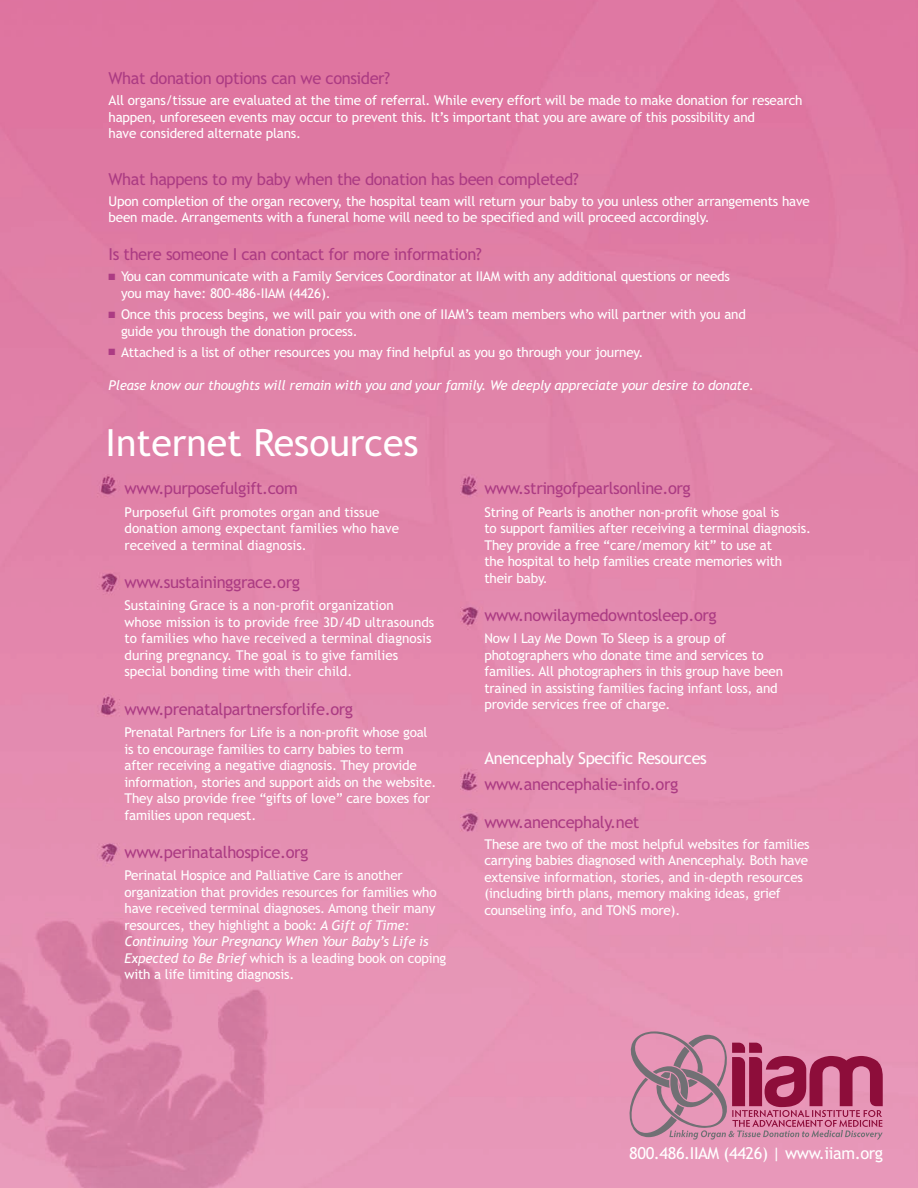
<style>
.page{position:relative;width:918px;height:1188px;background:#fff}
.page>*{position:absolute;margin:0;border:0;box-sizing:border-box;transform-origin:0 0}
.t1{font:37.5px "Trebuchet MS";color:#fff}
.t2{font:16.5px "Trebuchet MS";letter-spacing:-.025em;color:#ac3b83}
.t3{font:16.5px "Trebuchet MS";letter-spacing:-.025em;color:#fff}
.t4{font:13.5px/16.5px "Trebuchet MS";letter-spacing:-.015em;color:#fff}
.t5{font:italic 13.5px "Trebuchet MS";letter-spacing:-.015em;color:#fff}
.s1{color:#ac3b83}
.s2{font-style:italic}
</style>
<div class="page">
<img style="left:0;top:0;width:918px;height:1188px">
<svg style="left:630px;top:1031px;width:253px;height:109px;background:#c57494"></svg>
<p class="t2" style="left:109px;top:69px;width:283px">What donation options can we consider?</p>
<p class="t4" style="left:109px;top:92px;width:696px">All organs/tissue are evaluated at the time of referral. While every effort will be made to make donation for research happen, unforeseen events may occur to prevent this. It’s important that you are aware of this possibility and<br>have considered alternate plans.</p>
<p class="t2" style="left:109px;top:169px;width:472px">What happens to my baby when the donation has been completed?</p>
<p class="t4" style="left:109px;top:193px;width:703px">Upon completion of the organ recovery, the hospital team will return your baby to you unless other arrangements have been made. Arrangements with a funeral home will need to be specified and will proceed accordingly.</p>
<p class="t2" style="left:109px;top:245px;width:375px">Is there someone I can contact for more information?</p>
<p class="t4" style="left:121px;top:269px;width:611px;text-indent:-12px"><span class="s1">■</span> You can communicate with a Family Services Coordinator at IIAM with any additional questions or needs you may have: 800-486-IIAM (4426).</p>
<p class="t4" style="left:121px;top:306px;width:626px;text-indent:-12px"><span class="s1">■</span> Once this process begins, we will pair you with one of IIAM’s team members who will partner with you and guide you through the donation process.</p>
<p class="t4" style="left:109px;top:344px;width:536px"><span class="s1">■</span> Attached is a list of other resources you may find helpful as you go through your journey.</p>
<p class="t5" style="left:109px;top:377px;width:647px">Please know our thoughts will remain with you and your family. We deeply appreciate your desire to donate.</p>
<h1 class="t1" style="left:106px;top:421px;width:315px">Internet Resources</h1>
<p class="t2" style="left:124px;top:479px;width:175px">www.purposefulgift.com</p>
<p class="t4" style="left:124px;top:504px;width:276px">Purposeful Gift promotes organ and tissue donation among expectant families who have received a terminal diagnosis.</p>
<p class="t2" style="left:124px;top:573px;width:177px">www.sustaininggrace.org</p>
<p class="t4" style="left:124px;top:598px;width:311px">Sustaining Grace is a non-profit organization whose mission is to provide free 3D/4D ultrasounds to families who have received a terminal diagnosis during pregnancy. The goal is to give families special bonding time with their child.</p>
<p class="t2" style="left:124px;top:699px;width:230px">www.prenatalpartnersforlife.org</p>
<p class="t4" style="left:124px;top:724px;width:313px">Prenatal Partners for Life is a non-profit whose goal is to encourage families to carry babies to term<br>after receiving a negative diagnosis. They provide information, stories and support aids on the website.<br>They also provide free “gifts of love” care boxes for families upon request.</p>
<p class="t2" style="left:124px;top:842px;width:185px">www.perinatalhospice.org</p>
<p class="t4" style="left:124px;top:867px;width:323px">Perinatal Hospice and Palliative Care is another organization that provides resources for families who have received terminal diagnoses. Among their many resources, they highlight a book: <span class="s2">A Gift of Time:<br>Continuing Your Pregnancy When Your Baby’s Life is Expected to Be Brief</span> which is a leading book on coping with a life limiting diagnosis.</p>
<p class="t2" style="left:484px;top:479px;width:208px">www.stringofpearlsonline.org</p>
<p class="t4" style="left:484px;top:504px;width:328px">String of Pearls is another non-profit whose goal is<br>to support families after receiving a terminal diagnosis.<br>They provide a free “care/memory kit” to use at<br>the hospital to help families create memories with their baby.</p>
<p class="t2" style="left:484px;top:606px;width:234px">www.nowilaymedowntosleep.org</p>
<p class="t4" style="left:484px;top:631px;width:300px">Now I Lay Me Down To Sleep is a group of photographers who donate time and services to families. All photographers in this group have been trained in assisting families facing infant loss, and provide services free of charge.</p>
<p class="t3" style="left:484px;top:749px;width:224px">Anencephaly Specific Resources</p>
<p class="t2" style="left:484px;top:774px;width:195px">www.anencephalie-info.org</p>
<p class="t2" style="left:484px;top:812px;width:157px">www.anencephaly.net</p>
<p class="t4" style="left:484px;top:836px;width:327px">These are two of the most helpful websites for families carrying babies diagnosed with Anencephaly. Both have extensive information, stories, and in-depth resources (including birth plans, memory making ideas, grief counseling info, and TONS more).</p>
<p class="t3" style="left:629px;top:1144px;width:255px">800.486.IIAM (4426) | www.iiam.org</p>
</div>
